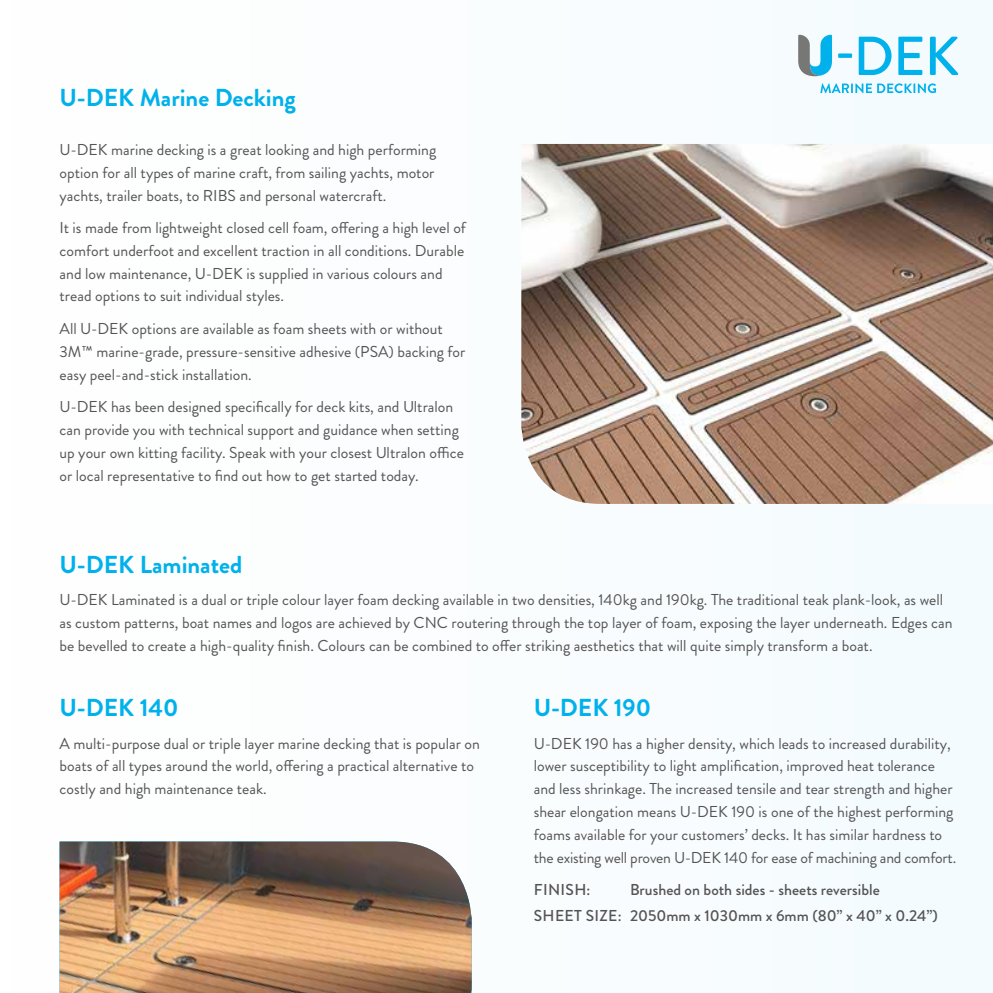
<style>
.page{position:relative;width:993px;height:993px;background:#fff}
.page>*{position:absolute;margin:0;border:0;box-sizing:border-box;transform-origin:0 0}
.t1{font:700 24.5px "Brandon Grotesque";color:#00b1eb}
.t2{font:15.75px/22.8px "Brandon Grotesque";color:#555353}
.t3{font:500 15.75px/25.7px "Brandon Grotesque";color:#555353}
</style>
<div class="page">
<div style="left:0;top:0;width:992px;height:992px;background:#fbfdfe"></div>
<div style="left:837px;top:53px;width:14px;height:5px;background:#00b1eb"></div>
<svg style="left:858px;top:37px;width:33px;height:38px"></svg>
<svg style="left:898px;top:37px;width:24px;height:38px"></svg>
<svg style="left:929px;top:37px;width:28px;height:38px"></svg>
<svg style="left:798px;top:35px;width:33px;height:41px"></svg>
<svg style="left:820px;top:83px;width:115px;height:10px"></svg>
<img style="left:521px;top:144px;width:471px;height:359px">
<img style="left:60px;top:841px;width:411px;height:151px">
<h1 class="t1" style="left:60px;top:80px;width:237px">U-DEK Marine Decking</h1>
<p class="t2" style="left:60px;top:138px;width:378px;text-align:justify">U-DEK marine decking is a great looking and high performing option for all types of marine craft, from sailing yachts, motor yachts, trailer boats, to RIBS and personal watercraft.</p>
<p class="t2" style="left:60px;top:216px;width:408px">It is made from lightweight closed cell foam, offering a high level of comfort underfoot and excellent traction in all conditions. Durable and low maintenance, U-DEK is supplied in various colours and tread options to suit individual styles.</p>
<p class="t2" style="left:60px;top:317px;width:407px">All U-DEK options are available as foam sheets with or without<br>3M™ marine-grade, pressure-sensitive adhesive (PSA) backing for easy peel-and-stick installation.</p>
<p class="t2" style="left:60px;top:395px;width:405px">U-DEK has been designed specifically for deck kits, and Ultralon can provide you with technical support and guidance when setting up your own kitting facility. Speak with your closest Ultralon office or local representative to find out how to get started today.</p>
<h1 class="t1" style="left:60px;top:547px;width:184px">U-DEK Laminated</h1>
<p class="t2" style="left:60px;top:588px;width:894px">U-DEK Laminated is a dual or triple colour layer foam decking available in two densities, 140kg and 190kg. The traditional teak plank-look, as well as custom patterns, boat names and logos are achieved by CNC routering through the top layer of foam, exposing the layer underneath. Edges can be bevelled to create a high-quality finish. Colours can be combined to offer striking aesthetics that will quite simply transform a boat.</p>
<h1 class="t1" style="left:60px;top:690px;width:120px">U-DEK 140</h1>
<p class="t2" style="left:60px;top:731px;width:422px">A multi-purpose dual or triple layer marine decking that is popular on boats of all types around the world, offering a practical alternative to costly and high maintenance teak.</p>
<h1 class="t1" style="left:533px;top:690px;width:119px">U-DEK 190</h1>
<p class="t2" style="left:533px;top:731px;width:424px">U-DEK 190 has a higher density, which leads to increased durability, lower susceptibility to light amplification, improved heat tolerance and less shrinkage. The increased tensile and tear strength and higher shear elongation means U-DEK 190 is one of the highest performing foams available for your customers’ decks. It has similar hardness to the existing well proven U-DEK 140 for ease of machining and comfort.</p>
<p class="t3" style="left:533px;top:876px;width:58px">FINISH:</p>
<p class="t3" style="left:533px;top:876px;width:405px;text-indent:96px">Brushed on both sides - sheets reversible<br>SHEET SIZE: 2050mm x 1030mm x 6mm (80” x 40” x 0.24”)</p>
</div>
